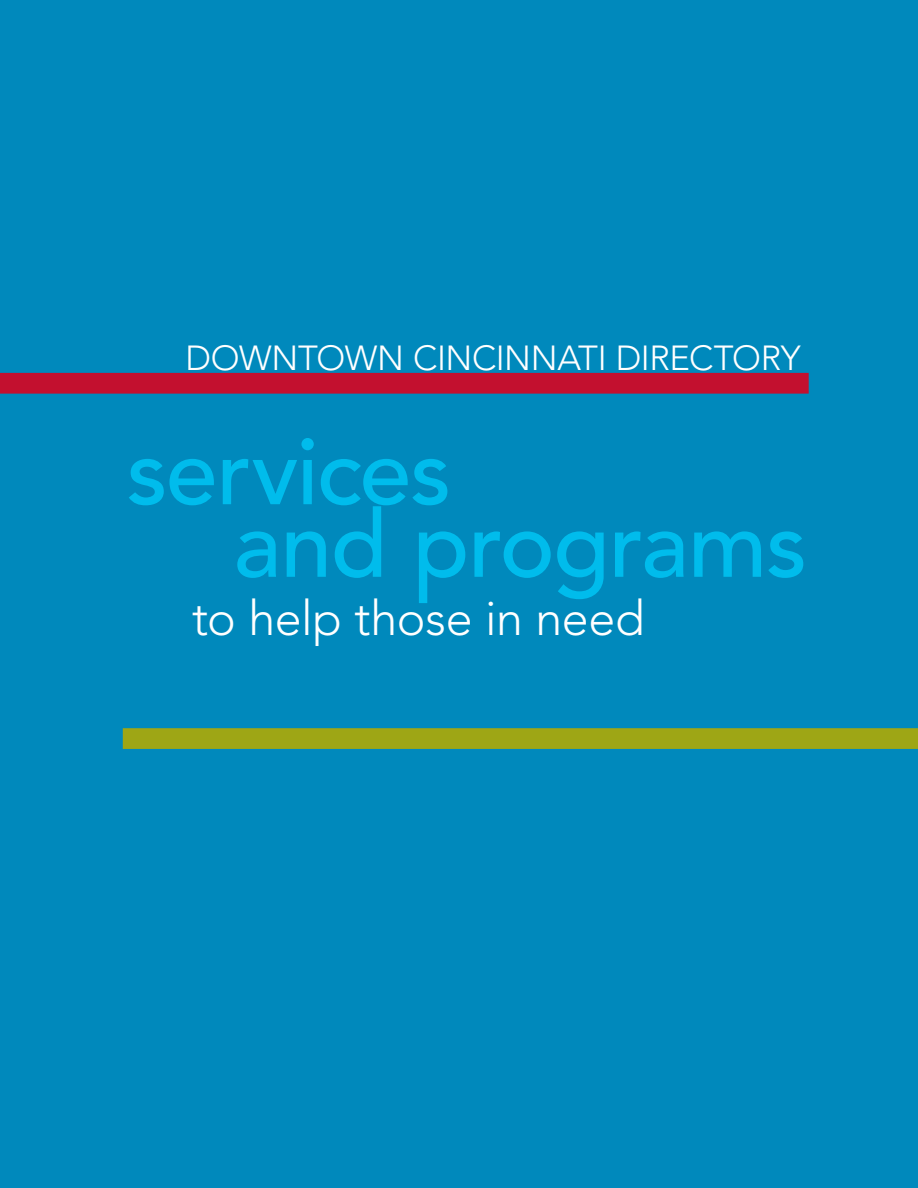
<style>
.page{position:relative;width:918px;height:1188px;background:#0089bc}
.page>*{position:absolute;margin:0;border:0;box-sizing:border-box;transform-origin:0 0}
.t1{font:500 93.3px "Avenir LT Std";letter-spacing:-.02em;color:#00bcec}
.t2{font:300 48.45px "Avenir LT Std";letter-spacing:-.01em;color:#fff}
.t3{font:300 34.5px "Avenir LT Std";letter-spacing:-.015em;color:#fff}
</style>
<div class="page">
<div style="left:0;top:373px;width:809px;height:21px;background:#c3102f"></div>
<div style="left:123px;top:728px;width:795px;height:21px;background:#9ea615"></div>
<p class="t3" style="left:185px;top:337px;width:617px">DOWNTOWN CINCINNATI DIRECTORY</p>
<p class="t1" style="left:126px;top:418px;width:327px">services</p>
<p class="t1" style="left:233px;top:491px;width:576px">and programs</p>
<p class="t2" style="left:192px;top:590px;width:454px">to help those in need</p>
</div>
